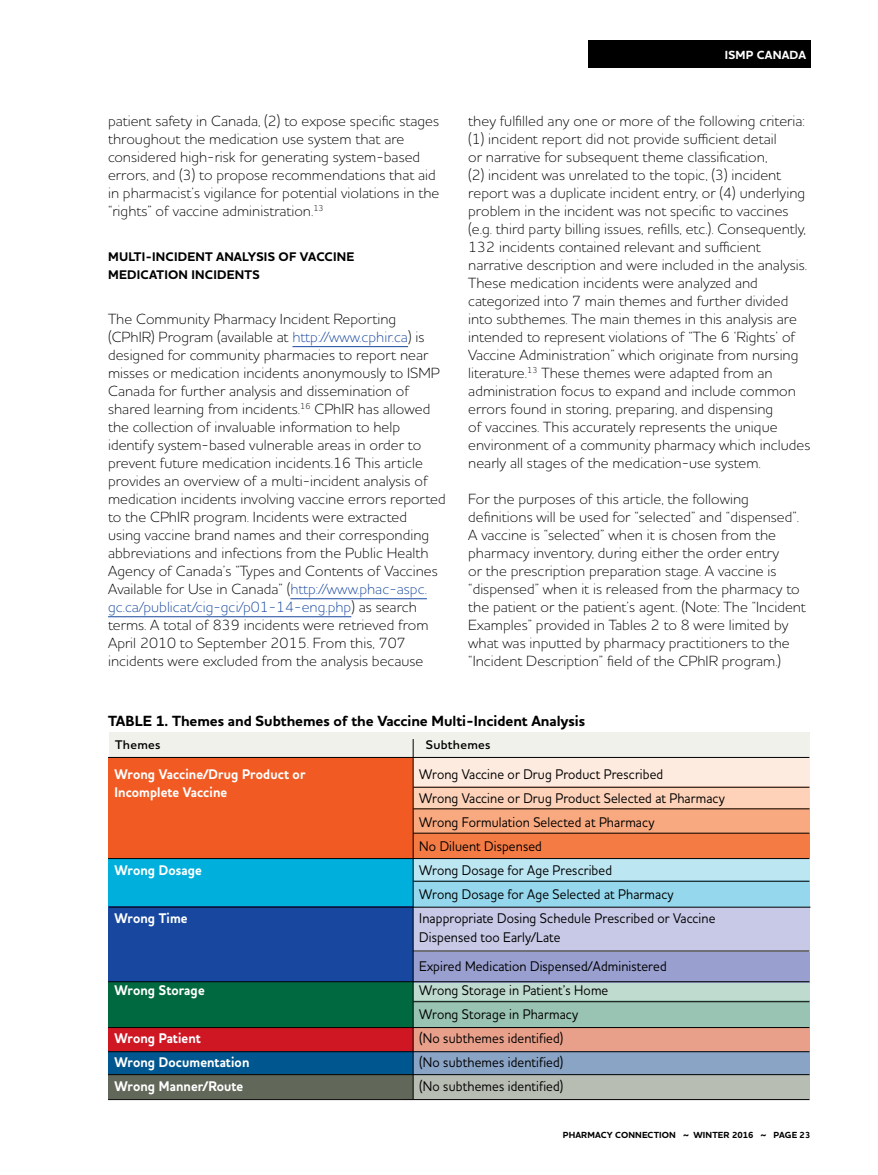
<style>
.page{position:relative;width:878px;height:1175px;background:#fff}
.page>*{position:absolute;margin:0;border:0;box-sizing:border-box;transform-origin:0 0}
.t1{font:300 15px/18px "Houschka Pro";color:#000}
.t2{font:700 15px "Houschka Pro";letter-spacing:-.005em;color:#000}
.t3{font:500 14.25px/24px "Houschka Pro";letter-spacing:.01em;color:#000;scale:.9 1}
.t4{font:700 14.25px/24px "Houschka Pro";letter-spacing:.01em;color:#fff;scale:.9 1}
.t5{font:700 12.75px/18px "Houschka Pro";letter-spacing:.015em;color:#000}
.t6{font:600 12.75px "Houschka Pro";letter-spacing:.02em;color:#000}
.t7{font:700 12px "Houschka Pro";letter-spacing:.01em;color:#fff}
.t8{font:700 9px "Houschka Pro";letter-spacing:.015em;color:#000}
.s1{color:#17479e}
</style>
<div class="page">
<div style="left:588px;top:40px;width:222px;height:28px;background:#000"></div>
<hr style="left:292px;top:346px;width:116px;height:1px;background:#17479e">
<hr style="left:290px;top:598px;width:137px;height:1px;background:#17479e">
<hr style="left:108px;top:616px;width:243px;height:1px;background:#17479e">
<div style="left:109px;top:733px;width:700px;height:24px;background:#f1f1ec"></div>
<div style="left:109px;top:757px;width:304px;height:102px;background:#f15a22"></div>
<div style="left:413px;top:757px;width:396px;height:30px;background:#feebdf"></div>
<div style="left:413px;top:787px;width:396px;height:21px;background:#fdd2b9"></div>
<div style="left:402px;top:858px;width:407px;height:22px;background:#bde6f3"></div>
<div style="left:402px;top:982px;width:407px;height:18px;background:#bfdacf"></div>
<div style="left:402px;top:906px;width:407px;height:45px;background:#c7c9e6"></div>
<div style="left:413px;top:808px;width:396px;height:25px;background:#f9a980"></div>
<div style="left:402px;top:880px;width:407px;height:26px;background:#95d8ed"></div>
<div style="left:402px;top:1000px;width:407px;height:27px;background:#99c3b2"></div>
<div style="left:402px;top:1027px;width:407px;height:24px;background:#e9a08a"></div>
<div style="left:402px;top:1051px;width:407px;height:24px;background:#8aa4c6"></div>
<div style="left:402px;top:1074px;width:407px;height:25px;background:#b8bdb3"></div>
<div style="left:402px;top:951px;width:407px;height:31px;background:#999fcf"></div>
<div style="left:413px;top:833px;width:396px;height:25px;background:#f47b44"></div>
<div style="left:109px;top:858px;width:304px;height:49px;background:#00afdb"></div>
<div style="left:109px;top:906px;width:304px;height:76px;background:#17479e"></div>
<div style="left:109px;top:982px;width:304px;height:46px;background:#006940"></div>
<div style="left:109px;top:1027px;width:304px;height:24px;background:#ce1723"></div>
<div style="left:109px;top:1051px;width:304px;height:23px;background:#00568e"></div>
<div style="left:109px;top:1074px;width:304px;height:25px;background:#626859"></div>
<hr style="left:413px;top:739px;width:1px;height:360px;background:#000">
<hr style="left:108px;top:757px;width:701px;height:1px;background:#000">
<hr style="left:413px;top:787px;width:396px;height:1px;background:#000">
<hr style="left:413px;top:808px;width:396px;height:1px;background:#000">
<hr style="left:413px;top:832px;width:396px;height:1px;background:#000">
<hr style="left:413px;top:950px;width:396px;height:1px;background:#000">
<hr style="left:413px;top:880px;width:396px;height:1px;background:#000">
<hr style="left:413px;top:1001px;width:396px;height:1px;background:#000">
<hr style="left:108px;top:858px;width:701px;height:1px;background:#000">
<hr style="left:109px;top:906px;width:701px;height:1px;background:#000">
<hr style="left:108px;top:981px;width:701px;height:1px;background:#000">
<hr style="left:108px;top:1027px;width:701px;height:1px;background:#000">
<hr style="left:108px;top:1051px;width:701px;height:1px;background:#000">
<hr style="left:108px;top:1074px;width:701px;height:1px;background:#000">
<hr style="left:108px;top:1099px;width:701px;height:1px;background:#000">
<p class="t1" style="left:108px;top:112px;width:333px">patient safety in Canada, (2) to expose specific stages throughout the medication use system that are considered high-risk for generating system-based errors, and (3) to propose recommendations that aid in pharmacist’s vigilance for potential violations in the “rights” of vaccine administration.<sup>13</sup></p>
<p class="t5" style="left:108px;top:248px;width:248px">MULTI-INCIDENT ANALYSIS OF VACCINE<br>MEDICATION INCIDENTS</p>
<p class="t1" style="left:108px;top:310px;width:339px">The Community Pharmacy Incident Reporting (CPhIR) Program (available at <span class="s1">http://www.cphir.ca</span>) is designed for community pharmacies to report near misses or medication incidents anonymously to ISMP Canada for further analysis and dissemination of shared learning from incidents.<sup>16</sup> CPhIR has allowed the collection of invaluable information to help identify system-based vulnerable areas in order to prevent future medication incidents.16 This article provides an overview of a multi-incident analysis of medication incidents involving vaccine errors reported to the CPhIR program. Incidents were extracted<br>using vaccine brand names and their corresponding abbreviations and infections from the Public Health Agency of Canada’s “Types and Contents of Vaccines Available for Use in Canada” (<span class="s1">http://www.phac-aspc. gc.ca/publicat/cig-gci/p01-14-eng.php</span>) as search terms. A total of 839 incidents were retrieved from April 2010 to September 2015. From this, 707 incidents were excluded from the analysis because</p>
<p class="t7" style="left:724px;top:47px;width:83px">ISMP CANADA</p>
<p class="t1" style="left:468px;top:112px;width:344px">they fulfilled any one or more of the following criteria: (1) incident report did not provide sufficient detail<br>or narrative for subsequent theme classification,<br>(2) incident was unrelated to the topic, (3) incident report was a duplicate incident entry, or (4) underlying problem in the incident was not specific to vaccines (e.g. third party billing issues, refills, etc.). Consequently, 132 incidents contained relevant and sufficient narrative description and were included in the analysis.<br>These medication incidents were analyzed and categorized into 7 main themes and further divided into subthemes. The main themes in this analysis are intended to represent violations of “The 6 ‘Rights’ of Vaccine Administration” which originate from nursing literature.<sup>13</sup> These themes were adapted from an administration focus to expand and include common errors found in storing, preparing, and dispensing<br>of vaccines. This accurately represents the unique environment of a community pharmacy which includes nearly all stages of the medication-use system.</p>
<p class="t1" style="left:468px;top:490px;width:339px">For the purposes of this article, the following definitions will be used for “selected” and “dispensed”.<br>A vaccine is “selected” when it is chosen from the pharmacy inventory, during either the order entry<br>or the prescription preparation stage. A vaccine is “dispensed” when it is released from the pharmacy to the patient or the patient’s agent. (Note: The “Incident Examples” provided in Tables 2 to 8 were limited by what was inputted by pharmacy practitioners to the “Incident Description” field of the CPhIR program.)</p>
<p class="t2" style="left:108px;top:711px;width:478px">TABLE 1. Themes and Subthemes of the Vaccine Multi-Incident Analysis</p>
<p class="t6" style="left:115px;top:736px;width:47px">Themes</p>
<p class="t6" style="left:426px;top:736px;width:66px">Subthemes</p>
<p class="t4" style="left:114px;top:765px;width:214px;line-height:18px">Wrong Vaccine/Drug Product or<br>Incomplete Vaccine</p>
<p class="t4" style="left:114px;top:858px;width:98px">Wrong Dosage</p>
<p class="t4" style="left:114px;top:906px;width:83px">Wrong Time</p>
<p class="t4" style="left:114px;top:978px;width:102px">Wrong Storage</p>
<p class="t4" style="left:114px;top:1026px;width:151px">Wrong Patient<br>Wrong Documentation<br>Wrong Manner/Route</p>
<p class="t3" style="left:419px;top:761px;width:341px">Wrong Vaccine or Drug Product Prescribed<br>Wrong Vaccine or Drug Product Selected at Pharmacy Wrong Formulation Selected at Pharmacy<br>No Diluent Dispensed<br>Wrong Dosage for Age Prescribed<br>Wrong Dosage for Age Selected at Pharmacy Inappropriate Dosing Schedule Prescribed or Vaccine</p>
<p class="t3" style="left:419px;top:923px;width:276px;line-height:28.5px">Dispensed too Early/Late<br>Expired Medication Dispensed/Administered</p>
<p class="t3" style="left:419px;top:977px;width:212px">Wrong Storage in Patient’s Home<br>Wrong Storage in Pharmacy<br>(No subthemes identified)<br>(No subthemes identified)<br>(No subthemes identified)</p>
<p class="t8" style="left:563px;top:1129px;width:249px">PHARMACY CONNECTION ~ WINTER 2016 ~ PAGE 23</p>
</div>
